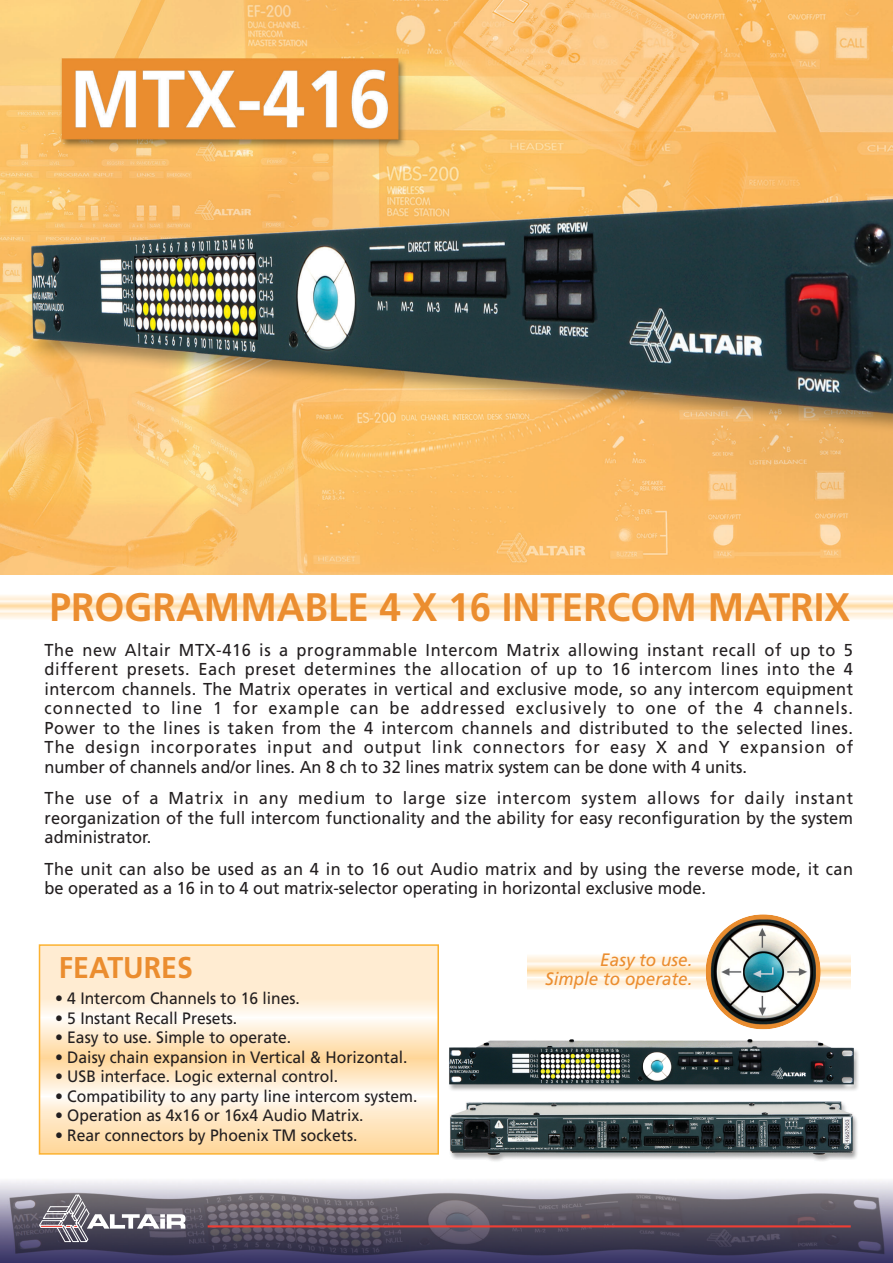
<style>
.page{position:relative;width:893px;height:1263px;background:#fff}
.page>*{position:absolute;margin:0;border:0;box-sizing:border-box;transform-origin:0 0}
.t1{font:700 39.75px "Frutiger";color:#eb8d2f}
.t2{font:700 30px "Frutiger";color:#eb8d2f;scale:.95 1}
.t3{font:italic 18px/19.5px "Frutiger";color:#eb8d2f;text-align:right;scale:.95 1}
.t4{font:17.25px/19.5px "Frutiger";color:#231f20;text-align:justify;scale:.95 1}
.t5{font:16.5px "Frutiger";color:#231f20;scale:.95 1}
</style>
<div class="page">
<svg style="left:527px;top:953px;width:323px;height:8px"></svg>
<hr style="left:527px;top:961px;width:323px;height:3px;background:#ffeed7">
<svg style="left:527px;top:963px;width:323px;height:7px"></svg>
<svg style="left:527px;top:970px;width:323px;height:7px"></svg>
<svg style="left:527px;top:977px;width:323px;height:3px"></svg>
<svg style="left:527px;top:980px;width:323px;height:10px"></svg>
<img style="left:450px;top:1101px;width:408px;height:60px">
<img style="left:449px;top:1039px;width:409px;height:52px">
<img style="left:0;top:1181px;width:892px;height:82px">
<svg style="left:0;top:595px;width:892px;height:4px"></svg>
<hr style="left:0;top:599px;width:892px;height:2px;background:#ffefd9">
<svg style="left:0;top:600px;width:892px;height:5px"></svg>
<svg style="left:0;top:605px;width:892px;height:5px;background:#ffe3b9"></svg>
<hr style="left:0;top:610px;width:892px;height:3px;background:#fff7ea">
<svg style="left:0;top:613px;width:892px;height:6px"></svg>
<img style="left:0;top:0;width:892px;height:575px">
<svg style="left:42px;top:1119px;width:394px;height:33px;background:#ffdfaf"></svg>
<div style="left:39px;top:1110px;width:399px;height:9px;background:#ffebcd"></div>
<svg style="left:42px;top:1098px;width:394px;height:12px"></svg>
<div style="left:39px;top:1057px;width:399px;height:39px;background:linear-gradient(to bottom,#ffd596,#fffcf7)"></div>
<div style="left:39px;top:1017px;width:399px;height:41px;background:linear-gradient(to bottom,#fffdfa,#ffd698)"></div>
<div style="left:39px;top:998px;width:399px;height:20px;background:linear-gradient(to bottom,#ffecd1,#fffcf8)"></div>
<div style="left:39px;top:945px;width:399px;height:54px;background:#ffecd2"></div>
<div style="left:39px;top:944px;width:400px;height:211px;border:2px solid #fcb231"></div>
<svg style="left:39px;top:1194px;width:146px;height:48px;background:#7d7984"></svg>
<hr style="left:208px;top:1225px;width:642px;height:2px;background:#ef3e34">
<img style="left:705px;top:914px;width:115px;height:115px;border-radius:50%">
<h1 class="t1" style="left:50px;top:591px;width:802px">PROGRAMMABLE 4 X 16 INTERCOM MATRIX</h1>
<p class="t4" style="left:45px;top:641px;width:852px">The new Altair MTX-416 is a programmable Intercom Matrix allowing instant recall of up to 5 different presets. Each preset determines the allocation of up to 16 intercom lines into the 4 intercom channels. The Matrix operates in vertical and exclusive mode, so any intercom equipment connected to line 1 for example can be addressed exclusively to one of the 4 channels.<br>Power to the lines is taken from the 4 intercom channels and distributed to the selected lines.<br>The design incorporates input and output link connectors for easy X and Y expansion of number of channels and/or lines. An 8 ch to 32 lines matrix system can be done with 4 units.</p>
<p class="t4" style="left:45px;top:790px;width:852px">The use of a Matrix in any medium to large size intercom system allows for daily instant reorganization of the full intercom functionality and the ability for easy reconfiguration by the system administrator.</p>
<p class="t4" style="left:45px;top:860px;width:852px">The unit can also be used as an 4 in to 16 out Audio matrix and by using the reverse mode, it can be operated as a 16 in to 4 out matrix-selector operating in horizontal exclusive mode.</p>
<h2 class="t2" style="left:59px;top:956px;width:142px">FEATURES</h2>
<p class="t5" style="left:55px;top:992px;width:259px">• 4 Intercom Channels to 16 lines.</p>
<p class="t5" style="left:55px;top:1011px;width:193px">• 5 Instant Recall Presets.</p>
<p class="t5" style="left:55px;top:1031px;width:250px">• Easy to use. Simple to operate.</p>
<p class="t5" style="left:55px;top:1050px;width:372px">• Daisy chain expansion in Vertical &amp; Horizontal.</p>
<p class="t5" style="left:55px;top:1070px;width:299px">• USB interface. Logic external control.</p>
<p class="t5" style="left:55px;top:1089px;width:383px">• Compatibility to any party line intercom system.</p>
<p class="t5" style="left:55px;top:1109px;width:326px">• Operation as 4x16 or 16x4 Audio Matrix.</p>
<p class="t5" style="left:55px;top:1128px;width:320px">• Rear connectors by Phoenix TM sockets.</p>
<p class="t3" style="left:545px;top:951px;width:157px">Easy to use.<br>Simple to operate.</p>
</div>
